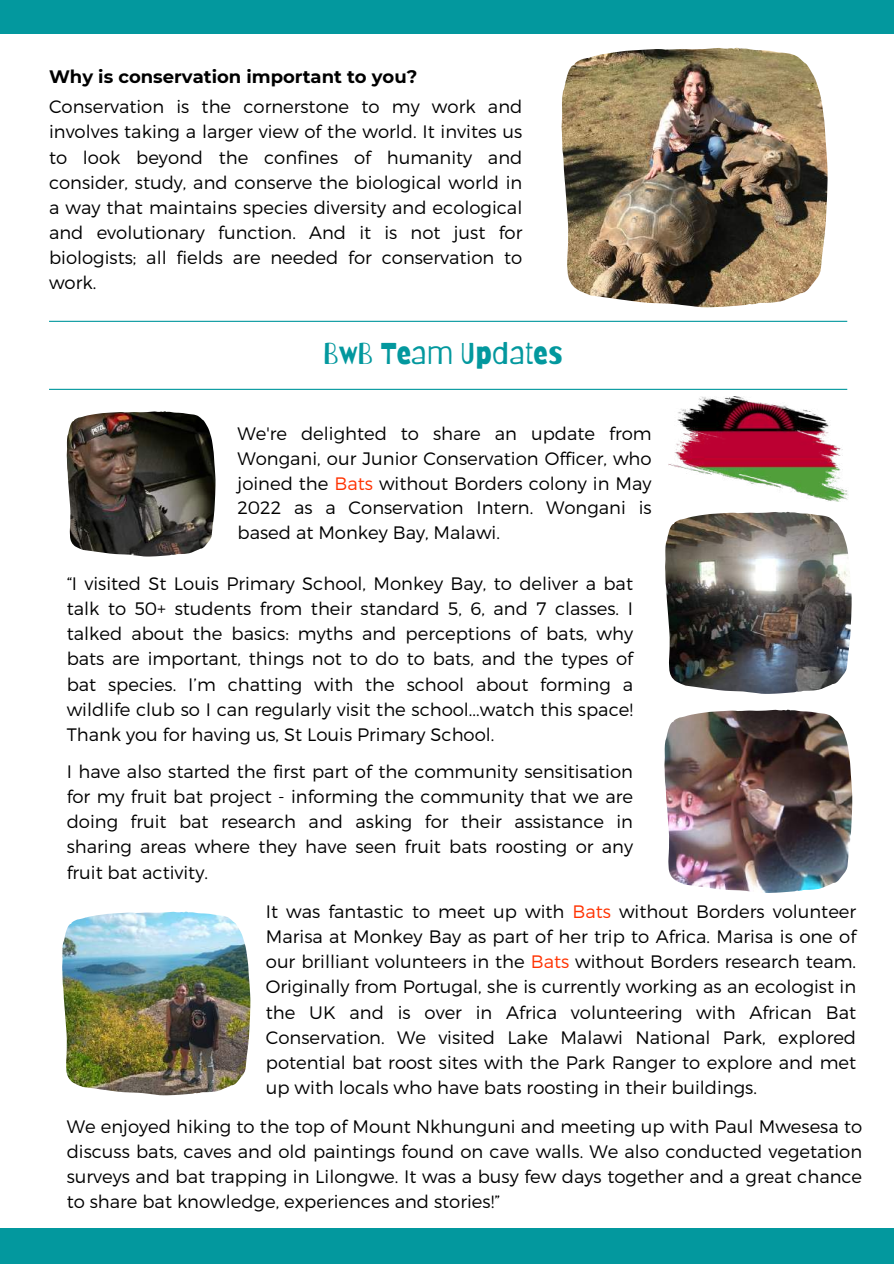
<style>
.page{position:relative;width:894px;height:1264px;background:#fff}
.page>*{position:absolute;margin:0;border:0;box-sizing:border-box;transform-origin:0 0}
.t1{font:30px "Barriecito";color:#03989e}
.t2{font:300 18px/25px "Montserrat";color:#000;text-align:justify}
.t3{font:700 18px "Montserrat";color:#000}
.s1{color:#ff3201}
</style>
<div class="page">
<div style="left:0;top:0;width:893px;height:34px;background:#03989e"></div>
<div style="left:0;top:1228px;width:893px;height:35px;background:#03989e"></div>
<img style="left:561px;top:48px;width:266px;height:259px">
<hr style="left:49px;top:321px;width:798px;height:1px;background:#03989e">
<hr style="left:49px;top:389px;width:798px;height:1px;background:#03989e">
<img style="left:665px;top:512px;width:186px;height:181px">
<img style="left:664px;top:709px;width:187px;height:183px">
<img style="left:62px;top:911px;width:188px;height:184px">
<img style="left:67px;top:411px;width:148px;height:145px">
<img style="left:668px;top:396px;width:180px;height:105px">
<p class="t3" style="left:49px;top:66px;width:370px">Why is conservation important to you?</p>
<p class="t2" style="left:49px;top:94px;width:474px">Conservation is the cornerstone to my work and involves taking a larger view of the world. It invites us to look beyond the confines of humanity and consider, study, and conserve the biological world in a way that maintains species diversity and ecological and evolutionary function. And it is not just for biologists; all fields are needed for conservation to work.</p>
<h1 class="t1" style="left:323px;top:335px;width:241px">BwB Team Updates</h1>
<p class="t2" style="left:237px;top:420px;width:415px">We're delighted to share an update from Wongani, our Junior Conservation Officer, who joined the <span class="s1">Bats</span> without Borders colony in May 2022 as a Conservation Intern. Wongani is based at Monkey Bay, Malawi.</p>
<p class="t2" style="left:67px;top:570px;width:567px">“I visited St Louis Primary School, Monkey Bay, to deliver a bat talk to 50+ students from their standard 5, 6, and 7 classes. I talked about the basics: myths and perceptions of bats, why bats are important, things not to do to bats, and the types of bat species. I’m chatting with the school about forming a wildlife club so I can regularly visit the school...watch this space!<br>Thank you for having us, St Louis Primary School.</p>
<p class="t2" style="left:67px;top:758px;width:567px">I have also started the first part of the community sensitisation for my fruit bat project - informing the community that we are doing fruit bat research and asking for their assistance in sharing areas where they have seen fruit bats roosting or any fruit bat activity.</p>
<p class="t2" style="left:266px;top:898px;width:591px">It was fantastic to meet up with <span class="s1">Bats</span> without Borders volunteer Marisa at Monkey Bay as part of her trip to Africa. Marisa is one of our brilliant volunteers in the <span class="s1">Bats</span> without Borders research team.<br>Originally from Portugal, she is currently working as an ecologist in the UK and is over in Africa volunteering with African Bat Conservation. We visited Lake Malawi National Park, explored potential bat roost sites with the Park Ranger to explore and met up with locals who have bats roosting in their buildings.</p>
<p class="t2" style="left:67px;top:1113px;width:796px">We enjoyed hiking to the top of Mount Nkhunguni and meeting up with Paul Mwesesa to discuss bats, caves and old paintings found on cave walls. We also conducted vegetation surveys and bat trapping in Lilongwe. It was a busy few days together and a great chance to share bat knowledge, experiences and stories!”</p>
</div>
